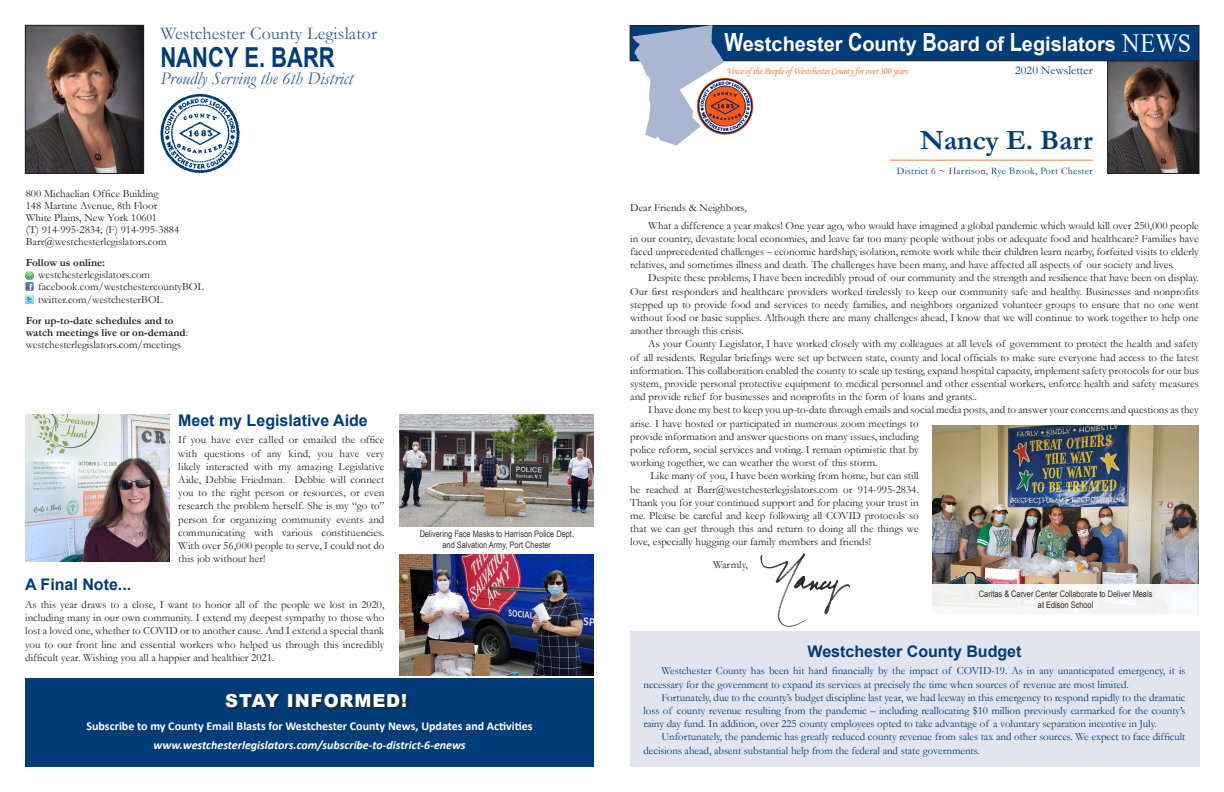
<style>
.page{position:relative;width:1224px;height:792px;background:#fff}
.page>*{position:absolute;margin:0;border:0;box-sizing:border-box;transform-origin:0 0}
.t1{font:700 28px "Garamond";color:#003d78}
.t2{font:700 27.5px "Arial";color:#003d78;scale:.8 1}
.t3{font:26.4px "Times New Roman";color:#fff;scale:.91 1}
.t4{font:700 20px "Arial";color:#fff}
.t5{font:italic 18px "Garamond";color:#375c91}
.t6{font:18px "Garamond";letter-spacing:.01em;color:#375c91}
.Paragraph_Title{font:900 18px "Arial";letter-spacing:.05em;color:#fff}
.Paragraph_Title-2{font:700 16px "Arial";color:#003d78}
.Paragraph_Title-3{font:700 12px "Calibri";color:#fff}
.Paragraph_Title-4{font:italic 700 12px "Calibri";color:#fff}
.t7{font:12px "Garamond";letter-spacing:.01em;color:#003d78}
.Copy_Style{font:11px/13.2px "Garamond";color:#231f20;text-align:justify}
.Paragraph_Title-5{font:11px/13.2px "Garamond";letter-spacing:-.005em;color:#003d78}
.Paragraph_Title-6{font:11px/13.2px "Garamond";color:#231f20;text-align:justify}
.t8{font:700 11px/12px "Garamond";color:#231f20}
.t9{font:10px "Monotype Corsiva";letter-spacing:-.02em;color:#f47d31;scale:.9 1}
.t10{font:10px "Garamond";letter-spacing:.03em;color:#003d78}
.t11{font:9px/10.8px "Arial Narrow";color:#231f20;text-align:center}
.s1{font-weight:400}
.s2{font-size:25px}
.s3{color:#231f20}
</style>
<div class="page">
<div style="left:630px;top:631px;width:569px;height:136px;background:#e2e4ef"></div>
<img style="left:27px;top:27px;width:115px;height:145px">
<div style="left:25px;top:25px;width:119px;height:149px;border:1px solid #231f20"></div>
<img style="left:724px;top:77px;width:30px;height:58px">
<svg style="left:160px;top:94px;width:80px;height:79px"></svg>
<div style="left:630px;top:26px;width:569px;height:35px;background:#003d78"></div>
<div style="left:630px;top:25px;width:569px;height:36px;border:1px solid #231f20"></div>
<svg style="left:633px;top:25px;width:91px;height:121px"></svg>
<hr style="left:890px;top:160px;width:203px;height:1px;background:#f47d31">
<img style="left:1110px;top:63px;width:87px;height:109px">
<div style="left:1108px;top:61px;width:91px;height:113px;border:1px solid #231f20"></div>
<img style="left:760px;top:553px;width:91px;height:74px">
<div style="left:25px;top:678px;width:569px;height:89px;background:#003d78"></div>
<div style="left:226px;top:693px;width:184px;height:18px;background:#231f20;opacity:.75"></div>
<svg style="left:26px;top:272px;width:8px;height:31px"></svg>
<img style="left:25px;top:414px;width:144px;height:147px">
<img style="left:932px;top:426px;width:267px;height:158px">
<div style="left:932px;top:584px;width:267px;height:30px;background:#f7f7f6"></div>
<img style="left:400px;top:554px;width:194px;height:121px">
<img style="left:400px;top:414px;width:194px;height:113px">
<p class="t6" style="left:160px;top:21px;width:218px">Westchester County Legislator</p>
<p class="t5" style="left:160px;top:66px;width:194px">Proudly Serving the 6th District</p>
<p class="t2" style="left:160px;top:37px;width:219px">NANCY E. BARR</p>
<p class="Copy_Style" style="left:26px;top:187px;width:134px;line-height:12px">800 Michaelian Office Building 148 Martine Avenue, 8th Floor White Plains, New York 10601</p>
<p class="Copy_Style" style="left:26px;top:222px;width:155px">(T) 914-995-2834; (F) 914-995-3884</p>
<p class="Copy_Style" style="left:26px;top:234px;width:142px">Barr@westchesterlegislators.com</p>
<p class="t8" style="left:26px;top:256px;width:81px">Follow us online:</p>
<p class="Copy_Style" style="left:38px;top:267px;width:113px">westchesterlegislators.com</p>
<p class="Copy_Style" style="left:38px;top:279px;width:167px">facebook.com/westchestercountyBOL twitter.com/westchesterBOL</p>
<p class="t8" style="left:26px;top:314px;width:164px">For up-to-date schedules and to watch meetings live or on-demand<span class="s1">: westchesterlegislators.com/meetings</span></p>
<p class="Paragraph_Title-2" style="left:178px;top:409px;width:191px">Meet my Legislative Aide</p>
<p class="Paragraph_Title-6" style="left:178px;top:433px;width:208px">If you have ever called or emailed the office with questions of any kind, you have very likely interacted with my amazing Legislative Aide, Debbie Friedman. Debbie will connect you to the right person or resources, or even research the problem herself. She is my “go to” person for organizing community events and communicating with various constituencies.<br>With over 56,000 people to serve, I could not do this job without her!</p>
<p class="Paragraph_Title-2" style="left:25px;top:573px;width:108px">A Final Note...</p>
<p class="Paragraph_Title-6" style="left:25px;top:598px;width:361px">As this year draws to a close, I want to honor all of the people we lost in 2020, including many in our own community. I extend my deepest sympathy to those who lost a loved one, whether to COVID or to another cause. And I extend a special thank you to our front line and essential workers who helped us through this incredibly difficult year. Wishing you all a happier and healthier 2021.</p>
<p class="Paragraph_Title" style="left:225px;top:687px;width:183px">STAY INFORMED!</p>
<p class="t11" style="left:419px;top:528px;width:156px">Delivering Face Masks to Harrison Police Dept. and Salvation Army, Port Chester</p>
<p class="Paragraph_Title-3" style="left:86px;top:718px;width:448px">Subscribe to my County Email Blasts for Westchester County News, Updates and Activities</p>
<p class="Paragraph_Title-4" style="left:153px;top:737px;width:314px">www.westchesterlegislators.com/subscribe-to-district-6-enews</p>
<p class="t4" style="left:725px;top:29px;width:393px"><span class="s2">W</span>estchester <span class="s2">C</span>ounty <span class="s2">B</span>oard of <span class="s2">L</span>egislators</p>
<p class="t3" style="left:1122px;top:24px;width:77px">NEWS</p>
<p class="t9" style="left:727px;top:65px;width:203px">Voice of the People of Westchester County for over 300 years</p>
<p class="t7" style="left:1015px;top:62px;width:79px">2020 Newsletter</p>
<p class="t1" style="left:920px;top:121px;width:174px">Nancy E. Barr</p>
<p class="t10" style="left:897px;top:164px;width:197px">District 6 ~ Harrison, Rye Brook, Port Chester</p>
<p class="Copy_Style" style="left:630px;top:201px;width:118px">Dear Friends &amp; Neighbors,</p>
<p class="Copy_Style" style="left:630px;top:218px;width:570px;text-indent:18px">What a difference a year makes! One year ago, who would have imagined a global pandemic which would kill over 250,000 people in our country, devastate local economies, and leave far too many people without jobs or adequate food and healthcare? Families have faced unprecedented challenges – economic hardship, isolation, remote work while their children learn nearby, forfeited visits to elderly relatives, and sometimes illness and death. The challenges have been many, and have affected all aspects of our society and lives.</p>
<p class="Copy_Style" style="left:630px;top:271px;width:570px;text-indent:18px">Despite these problems, I have been incredibly proud of our community and the strength and resilience that have been on display.<br>Our first responders and healthcare providers worked tirelessly to keep our community safe and healthy. Businesses and nonprofits stepped up to provide food and services to needy families, and neighbors organized volunteer groups to ensure that no one went without food or basic supplies. Although there are many challenges ahead, I know that we will continue to work together to help one another through this crisis.</p>
<p class="Copy_Style" style="left:630px;top:337px;width:570px;text-indent:18px">As your County Legislator, I have worked closely with my colleagues at all levels of government to protect the health and safety of all residents. Regular briefings were set up between state, county and local officials to make sure everyone had access to the latest information. This collaboration enabled the county to scale up testing, expand hospital capacity, implement safety protocols for our bus system, provide personal protective equipment to medical personnel and other essential workers, enforce health and safety measures and provide relief for businesses and nonprofits in the form of loans and grants..</p>
<p class="Copy_Style" style="left:630px;top:403px;width:570px;text-align:left;text-indent:18px">I have done my best to keep you up-to-date through emails and social media posts, and to answer your concerns and questions as they arise. I have hosted or participated in numerous zoom meetings to<br>provide information and answer questions on many issues, including<br>police reform, social services and voting. I remain optimistic that by<br>working together, we can weather the worst of this storm.</p>
<p class="Copy_Style" style="left:630px;top:469px;width:290px;text-indent:20px">Like many of you, I have been working from home, but can still be reached at Barr@westchesterlegislators.com or 914-995-2834.<br>Thank you for your continued support and for placing your trust in me. Please be careful and keep following all COVID protocols so that we can get through this and return to doing all the things we love, especially hugging our family members and friends!</p>
<p class="Copy_Style" style="left:713px;top:557px;width:36px">Warmly,</p>
<p class="t11" style="left:979px;top:588px;width:175px">Caritas &amp; Carver Center Collaborate to Deliver Meals at Edison School</p>
<p class="Paragraph_Title-2" style="left:808px;top:640px;width:215px">Westchester County Budget</p>
<p class="Paragraph_Title-5" style="left:644px;top:664px;width:544px;text-indent:18px">Westchester County has been hit hard financially by the impact of COVID-19. As in any unanticipated emergency, it is necessary for the government to expand its services at precisely the time when sources of revenue are most limited.</p>
<p class="Paragraph_Title-5" style="left:644px;top:690px;width:544px;text-align:justify;text-indent:18px">Fortunately, due to the county’s budget discipline last year, we had leeway in this emergency to respond rapidly to the dramatic loss of county revenue resulting from the pandemic <span class="s3">–</span> including reallocating $10 million previously earmarked for the county’s rainy day fund. In addition, over 225 county employees opted to take advantage of a voluntary separation incentive in July.</p>
<p class="Paragraph_Title-5" style="left:644px;top:730px;width:544px;text-indent:18px">Unfortunately, the pandemic has greatly reduced county revenue from sales tax and other sources. We expect to face difficult decisions ahead, absent substantial help from the federal and state governments.</p>
</div>
